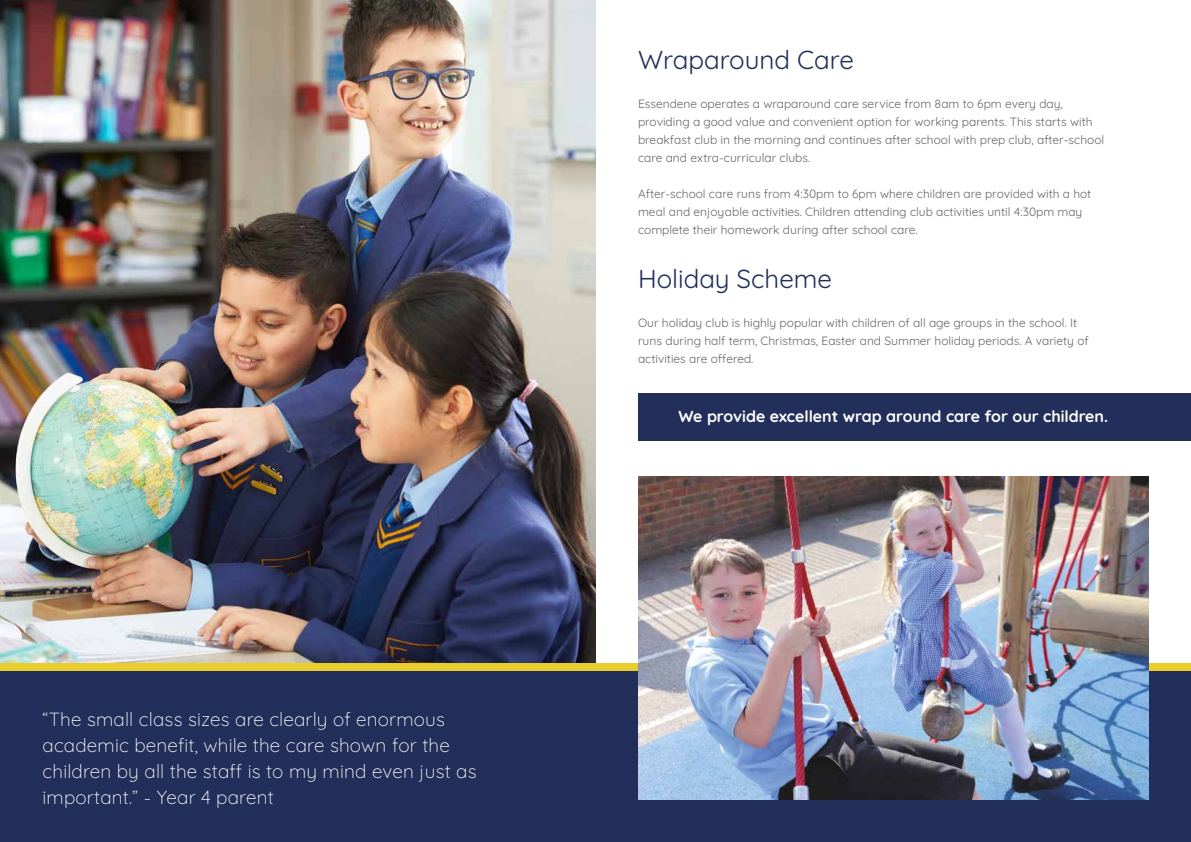
<style>
.page{position:relative;width:1191px;height:842px;background:#fff}
.page>*{position:absolute;margin:0;border:0;box-sizing:border-box;transform-origin:0 0}
.t1{font:300 26px "Quicksand";color:#212f5a}
.t2{font:300 19px/26px "Quicksand";letter-spacing:.01em;color:#fff}
.t3{font:300 16px "Quicksand";color:#fff}
.t4{font:300 12px/18px "Quicksand";color:#666}
</style>
<div class="page">
<div style="left:0;top:670px;width:595px;height:172px;background:#212f5a"></div>
<img style="left:0;top:0;width:595px;height:663px">
<div style="left:0;top:663px;width:595px;height:7px;background:#e8cd2d"></div>
<div style="left:595px;top:670px;width:596px;height:172px;background:#212f5a"></div>
<div style="left:595px;top:663px;width:596px;height:7px;background:#e8cd2d"></div>
<img style="left:638px;top:476px;width:510px;height:323px">
<div style="left:638px;top:393px;width:553px;height:48px;background:#212f5a"></div>
<h2 class="t2" style="left:43px;top:704px;width:435px">“The small class sizes are clearly of enormous academic benefit, while the care shown for the children by all the staff is to my mind even just as important.” - Year 4 parent</h2>
<h1 class="t1" style="left:638px;top:39px;width:217px">Wraparound Care</h1>
<p class="t4" style="left:638px;top:93px;width:468px">Essendene operates a wraparound care service from 8am to 6pm every day, providing a good value and convenient option for working parents. This starts with breakfast club in the morning and continues after school with prep club, after-school care and extra-curricular clubs.</p>
<p class="t4" style="left:638px;top:183px;width:455px">After-school care runs from 4:30pm to 6pm where children are provided with a hot meal and enjoyable activities. Children attending club activities until 4:30pm may complete their homework during after school care.</p>
<h1 class="t1" style="left:638px;top:259px;width:195px">Holiday Scheme</h1>
<p class="t4" style="left:638px;top:313px;width:452px">Our holiday club is highly popular with children of all age groups in the school. It runs during half term, Christmas, Easter and Summer holiday periods. A variety of activities are offered.</p>
<h3 class="t3" style="left:678px;top:404px;width:431px">We provide excellent wrap around care for our children.</h3>
</div>
